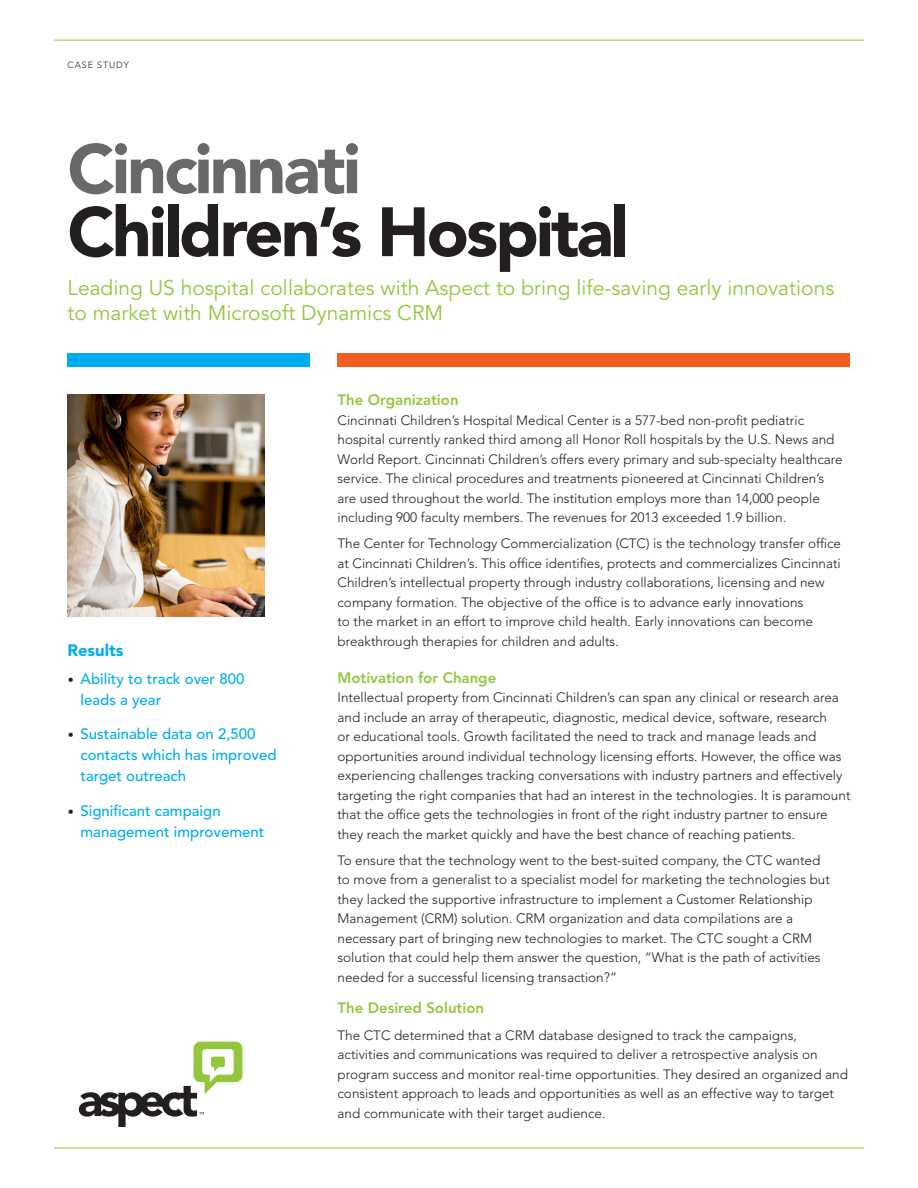
<style>
.page{position:relative;width:918px;height:1188px;background:#fff}
.page>*{position:absolute;margin:0;border:0;box-sizing:border-box;transform-origin:0 0}
.Title_Line_2_Black{font:900 69px "Avenir LT Std";letter-spacing:-.04em;color:#231f20}
.Title_Line_1_Gray{font:900 69px "Avenir LT Std";letter-spacing:-.04em;color:#69696c}
.Cover_Subheadline{font:21px/25.2px "Avenir LT Std";color:#92c73d}
.Cover_Sidebar_Text{font:900 16.5px "Avenir LT Std";color:#00aeef}
.t1{font:500 15px/21px "Avenir LT Std";color:#00aeef}
.Subhead_Green{font:800 15px "Avenir LT Std";color:#92c73d}
.Body{font:800 15px "Avenir LT Std";color:#92c73d}
.Body-2{font:300 13.5px/19.5px "Avenir LT Std";color:#231f20}
.White_Paper_Descript{font:300 9px "Avenir LT Std";letter-spacing:.1em;color:#231f20}
.s1{font-weight:900;font-size:12px;color:#231f20}
</style>
<div class="page">
<svg style="left:79px;top:1042px;width:163px;height:85px"></svg>
<div style="left:68px;top:353px;width:242px;height:14px;background:#00aeef"></div>
<div style="left:338px;top:353px;width:512px;height:14px;background:#f25d21"></div>
<hr style="left:54px;top:40px;width:810px;height:1px;background:#92c73d">
<hr style="left:54px;top:1148px;width:810px;height:1px;background:#92c73d">
<img style="left:68px;top:394px;width:197px;height:222px">
<p class="White_Paper_Descript" style="left:68px;top:59px;width:63px">CASE STUDY</p>
<p class="Title_Line_1_Gray" style="left:68px;top:127px;width:295px">Cincinnati</p>
<p class="Title_Line_2_Black" style="left:68px;top:190px;width:563px">Children’s Hospital</p>
<p class="Cover_Subheadline" style="left:68px;top:276px;width:768px">Leading US hospital collaborates with Aspect to bring life-saving early innovations to market with Microsoft Dynamics CRM</p>
<p class="Cover_Sidebar_Text" style="left:68px;top:640px;width:57px">Results</p>
<p class="t1" style="left:80px;top:668px;width:165px;text-indent:-13px"><span class="s1">•</span> Ability to track over 800 leads a year</p>
<p class="t1" style="left:80px;top:724px;width:198px;text-indent:-13px"><span class="s1">•</span> Sustainable data on 2,500 contacts which has improved target outreach</p>
<p class="t1" style="left:80px;top:800px;width:185px;text-indent:-13px"><span class="s1">•</span> Significant campaign management improvement</p>
<p class="Subhead_Green" style="left:338px;top:391px;width:123px">The Organization</p>
<p class="Body-2" style="left:338px;top:410px;width:507px">Cincinnati Children’s Hospital Medical Center is a 577-bed non-profit pediatric hospital currently ranked third among all Honor Roll hospitals by the U.S. News and World Report. Cincinnati Children’s offers every primary and sub-specialty healthcare service. The clinical procedures and treatments pioneered at Cincinnati Children’s are used throughout the world. The institution employs more than 14,000 people including 900 faculty members. The revenues for 2013 exceeded 1.9 billion.</p>
<p class="Body-2" style="left:338px;top:534px;width:505px">The Center for Technology Commercialization (CTC) is the technology transfer office at Cincinnati Children’s. This office identifies, protects and commercializes Cincinnati Children’s intellectual property through industry collaborations, licensing and new company formation. The objective of the office is to advance early innovations<br>to the market in an effort to improve child health. Early innovations can become breakthrough therapies for children and adults.</p>
<p class="Subhead_Green" style="left:338px;top:669px;width:160px">Motivation for Change</p>
<p class="Body-2" style="left:338px;top:688px;width:514px">Intellectual property from Cincinnati Children’s can span any clinical or research area and include an array of therapeutic, diagnostic, medical device, software, research<br>or educational tools. Growth facilitated the need to track and manage leads and opportunities around individual technology licensing efforts. However, the office was experiencing challenges tracking conversations with industry partners and effectively targeting the right companies that had an interest in the technologies. It is paramount that the office gets the technologies in front of the right industry partner to ensure they reach the market quickly and have the best chance of reaching patients.</p>
<p class="Body-2" style="left:338px;top:851px;width:494px">To ensure that the technology went to the best-suited company, the CTC wanted to move from a generalist to a specialist model for marketing the technologies but they lacked the supportive infrastructure to implement a Customer Relationship Management (CRM) solution. CRM organization and data compilations are a necessary part of bringing new technologies to market. The CTC sought a CRM solution that could help them answer the question, “What is the path of activities needed for a successful licensing transaction?”</p>
<p class="Body" style="left:338px;top:999px;width:148px">The Desired Solution</p>
<p class="Body-2" style="left:338px;top:1025px;width:512px">The CTC determined that a CRM database designed to track the campaigns, activities and communications was required to deliver a retrospective analysis on program success and monitor real-time opportunities. They desired an organized and consistent approach to leads and opportunities as well as an effective way to target and communicate with their target audience.</p>
</div>
